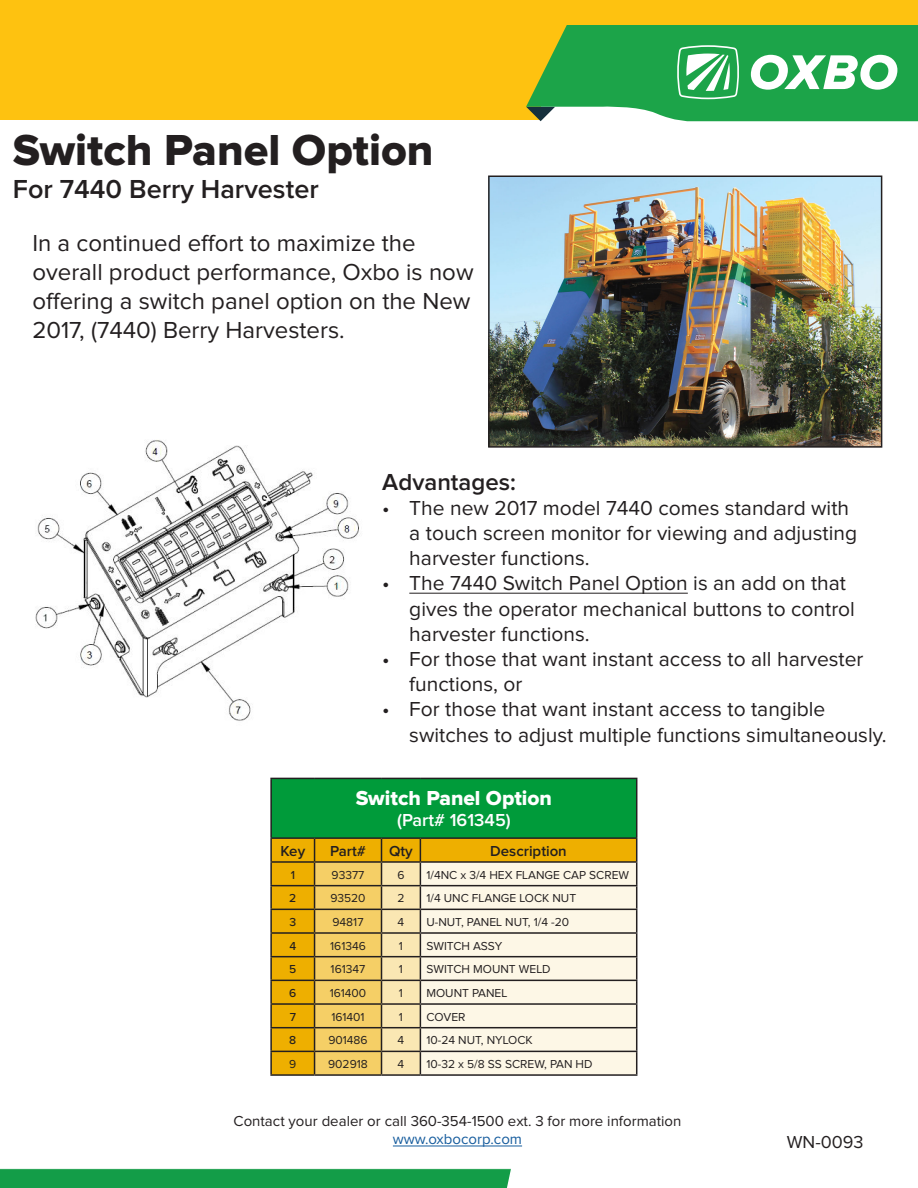
<style>
.page{position:relative;width:918px;height:1188px;background:#fff}
.page>*{position:absolute;margin:0;border:0;box-sizing:border-box;transform-origin:0 0}
.t1{font:45px "Proxima Nova Extrabld";color:#231f20}
.t2{font:600 27px "Proxima Nova";color:#231f20}
.t3{font:24px/28.8px "Proxima Nova";color:#231f20}
.t4{font:600 24px "Proxima Nova";color:#231f20}
.t5{font:21px/25.2px "Proxima Nova";color:#231f20}
.t6{font:21px "Proxima Nova Extrabld";color:#fff}
.t7{font:600 18px "Proxima Nova";color:#fff}
.t8{font:18px "Proxima Nova";color:#231f20}
.t9{font:15px "Proxima Nova";color:#231f20}
.t10{font:600 15px "Proxima Nova";color:#231f20}
.t11{font:15px "Proxima Nova";color:#175d9e}
.t12{font:12px "Proxima Nova";color:#231f20}
.t13{font:500 12px "Proxima Nova";color:#231f20}
</style>
<div class="page">
<div style="left:492px;top:0;width:426px;height:99px;background:#fec210"></div>
<div style="left:0;top:0;width:541px;height:120px;background:#fec210"></div>
<svg style="left:526px;top:26px;width:392px;height:95px;background:#48b261"></svg>
<img style="left:0;top:974px;width:638px;height:214px">
<svg style="left:481px;top:1159px;width:157px;height:29px"></svg>
<img style="left:35px;top:440px;width:324px;height:281px">
<div style="left:271px;top:778px;width:366px;height:60px;background:#009b3a"></div>
<div style="left:421px;top:839px;width:215px;height:22px;background:#eeaf00"></div>
<svg style="left:421px;top:863px;width:215px;height:211px;background:#f9f3e2"></svg>
<hr style="left:270px;top:778px;width:45px;height:1px;background:#231f20">
<hr style="left:270px;top:779px;width:2px;height:58px;background:#231f20">
<hr style="left:315px;top:778px;width:67px;height:1px;background:#231f20">
<hr style="left:382px;top:778px;width:38px;height:1px;background:#231f20">
<hr style="left:420px;top:778px;width:217px;height:1px;background:#231f20">
<hr style="left:636px;top:779px;width:1px;height:58px;background:#231f20">
<hr style="left:270px;top:837px;width:45px;height:2px;background:#231f20">
<hr style="left:270px;top:839px;width:2px;height:22px;background:#231f20">
<hr style="left:315px;top:837px;width:67px;height:2px;background:#231f20">
<hr style="left:382px;top:837px;width:38px;height:2px;background:#231f20">
<hr style="left:420px;top:837px;width:217px;height:2px;background:#231f20">
<hr style="left:270px;top:861px;width:45px;height:2px;background:#231f20">
<hr style="left:270px;top:863px;width:2px;height:22px;background:#231f20">
<hr style="left:420px;top:861px;width:217px;height:2px;background:#231f20">
<hr style="left:270px;top:885px;width:45px;height:1px;background:#231f20">
<hr style="left:270px;top:886px;width:2px;height:23px;background:#231f20">
<hr style="left:420px;top:885px;width:217px;height:1px;background:#231f20">
<hr style="left:270px;top:909px;width:45px;height:1px;background:#231f20">
<hr style="left:270px;top:910px;width:2px;height:22px;background:#231f20">
<hr style="left:420px;top:909px;width:217px;height:1px;background:#231f20">
<hr style="left:270px;top:932px;width:45px;height:2px;background:#231f20">
<hr style="left:270px;top:934px;width:2px;height:22px;background:#231f20">
<hr style="left:420px;top:932px;width:217px;height:2px;background:#231f20">
<hr style="left:270px;top:956px;width:45px;height:1px;background:#231f20">
<hr style="left:270px;top:957px;width:2px;height:23px;background:#231f20">
<hr style="left:420px;top:956px;width:217px;height:1px;background:#231f20">
<hr style="left:270px;top:980px;width:45px;height:1px;background:#231f20">
<hr style="left:270px;top:981px;width:2px;height:22px;background:#231f20">
<hr style="left:420px;top:980px;width:217px;height:1px;background:#231f20">
<hr style="left:270px;top:1003px;width:45px;height:2px;background:#231f20">
<hr style="left:270px;top:1005px;width:2px;height:22px;background:#231f20">
<hr style="left:420px;top:1003px;width:217px;height:2px;background:#231f20">
<hr style="left:270px;top:1027px;width:45px;height:1px;background:#231f20">
<hr style="left:270px;top:1028px;width:2px;height:23px;background:#231f20">
<hr style="left:420px;top:1027px;width:217px;height:1px;background:#231f20">
<hr style="left:270px;top:1051px;width:45px;height:1px;background:#231f20">
<hr style="left:270px;top:1052px;width:2px;height:22px;background:#231f20">
<hr style="left:420px;top:1051px;width:217px;height:1px;background:#231f20">
<svg style="left:271px;top:839px;width:150px;height:235px;background:#e0b94e"></svg>
<svg style="left:636px;top:839px;width:1px;height:235px"></svg>
<hr style="left:270px;top:1074px;width:45px;height:2px;background:#231f20">
<hr style="left:315px;top:1074px;width:67px;height:2px;background:#231f20">
<hr style="left:382px;top:1074px;width:38px;height:2px;background:#231f20">
<hr style="left:420px;top:1074px;width:217px;height:2px;background:#231f20">
<hr style="left:409px;top:593px;width:279px;height:1px;background:#231f20">
<img style="left:491px;top:179px;width:388px;height:266px">
<div style="left:488px;top:176px;width:394px;height:272px;border:2px solid #231f20"></div>
<hr style="left:393px;top:1146px;width:129px;height:1px;background:#175d9e">
<p class="t1" style="left:13px;top:130px;width:422px">Switch Panel Option</p>
<p class="t2" style="left:13px;top:173px;width:307px">For 7440 Berry Harvester</p>
<p class="t3" style="left:32px;top:230px;width:443px">In a continued effort to maximize the overall product performance, Oxbo is now offering a switch panel option on the New 2017, (7440) Berry Harvesters.</p>
<p class="t4" style="left:382px;top:468px;width:135px">Advantages:</p>
<p class="t5" style="left:409px;top:496px;width:449px;text-indent:-27px">• The new 2017 model 7440 comes standard with a touch screen monitor for viewing and adjusting harvester functions.</p>
<p class="t5" style="left:409px;top:572px;width:447px;text-indent:-27px">• The 7440 Switch Panel Option is an add on that gives the operator mechanical buttons to control harvester functions.</p>
<p class="t5" style="left:409px;top:647px;width:456px;text-indent:-27px">• For those that want instant access to all harvester functions, or</p>
<p class="t5" style="left:409px;top:698px;width:479px;text-indent:-27px">• For those that want instant access to tangible switches to adjust multiple functions simultaneously.</p>
<p class="t6" style="left:356px;top:788px;width:198px">Switch Panel Option</p>
<p class="t7" style="left:397px;top:810px;width:115px">(Part# 161345)</p>
<p class="t10" style="left:280px;top:842px;width:26px">Key</p>
<p class="t10" style="left:330px;top:842px;width:37px">Part#</p>
<p class="t10" style="left:389px;top:842px;width:25px">Qty</p>
<p class="t10" style="left:490px;top:842px;width:78px">Description</p>
<p class="t13" style="left:291px;top:868px;width:6px">1</p>
<p class="t12" style="left:332px;top:869px;width:34px">93377</p>
<p class="t12" style="left:397px;top:869px;width:9px">6</p>
<p class="t12" style="left:426px;top:869px;width:204px">1/4NC x 3/4 HEX FLANGE CAP SCREW</p>
<p class="t13" style="left:289px;top:891px;width:9px">2</p>
<p class="t12" style="left:330px;top:893px;width:37px">93520</p>
<p class="t12" style="left:397px;top:893px;width:9px">2</p>
<p class="t12" style="left:426px;top:893px;width:151px">1/4 UNC FLANGE LOCK NUT</p>
<p class="t13" style="left:289px;top:915px;width:8px">3</p>
<p class="t12" style="left:333px;top:916px;width:33px">94817</p>
<p class="t12" style="left:398px;top:916px;width:8px">4</p>
<p class="t12" style="left:426px;top:916px;width:144px">U-NUT, PANEL NUT, 1/4 -20</p>
<p class="t13" style="left:289px;top:939px;width:8px">4</p>
<p class="t12" style="left:330px;top:940px;width:37px">161346</p>
<p class="t12" style="left:399px;top:940px;width:6px">1</p>
<p class="t12" style="left:426px;top:940px;width:77px">SWITCH ASSY</p>
<p class="t13" style="left:289px;top:962px;width:9px">5</p>
<p class="t12" style="left:331px;top:964px;width:36px">161347</p>
<p class="t12" style="left:399px;top:964px;width:6px">1</p>
<p class="t12" style="left:426px;top:964px;width:126px">SWITCH MOUNT WELD</p>
<p class="t13" style="left:289px;top:986px;width:9px">6</p>
<p class="t12" style="left:330px;top:987px;width:38px">161400</p>
<p class="t12" style="left:399px;top:987px;width:6px">1</p>
<p class="t12" style="left:426px;top:987px;width:82px">MOUNT PANEL</p>
<p class="t13" style="left:290px;top:1010px;width:8px">7</p>
<p class="t12" style="left:331px;top:1011px;width:35px">161401</p>
<p class="t12" style="left:399px;top:1011px;width:6px">1</p>
<p class="t12" style="left:426px;top:1011px;width:41px">COVER</p>
<p class="t13" style="left:289px;top:1033px;width:9px">8</p>
<p class="t12" style="left:328px;top:1035px;width:41px">901486</p>
<p class="t12" style="left:398px;top:1035px;width:8px">4</p>
<p class="t12" style="left:426px;top:1035px;width:108px">10-24 NUT, NYLOCK</p>
<p class="t12" style="left:289px;top:1058px;width:9px">9</p>
<p class="t12" style="left:328px;top:1058px;width:41px">902918</p>
<p class="t12" style="left:398px;top:1058px;width:8px">4</p>
<p class="t12" style="left:426px;top:1058px;width:168px">10-32 x 5/8 SS SCREW, PAN HD</p>
<p class="t9" style="left:234px;top:1114px;width:449px">Contact your dealer or call 360-354-1500 ext. 3 for more information</p>
<p class="t11" style="left:393px;top:1132px;width:131px">www.oxbocorp.com</p>
<p class="t8" style="left:787px;top:1134px;width:78px">WN-0093</p>
</div>
